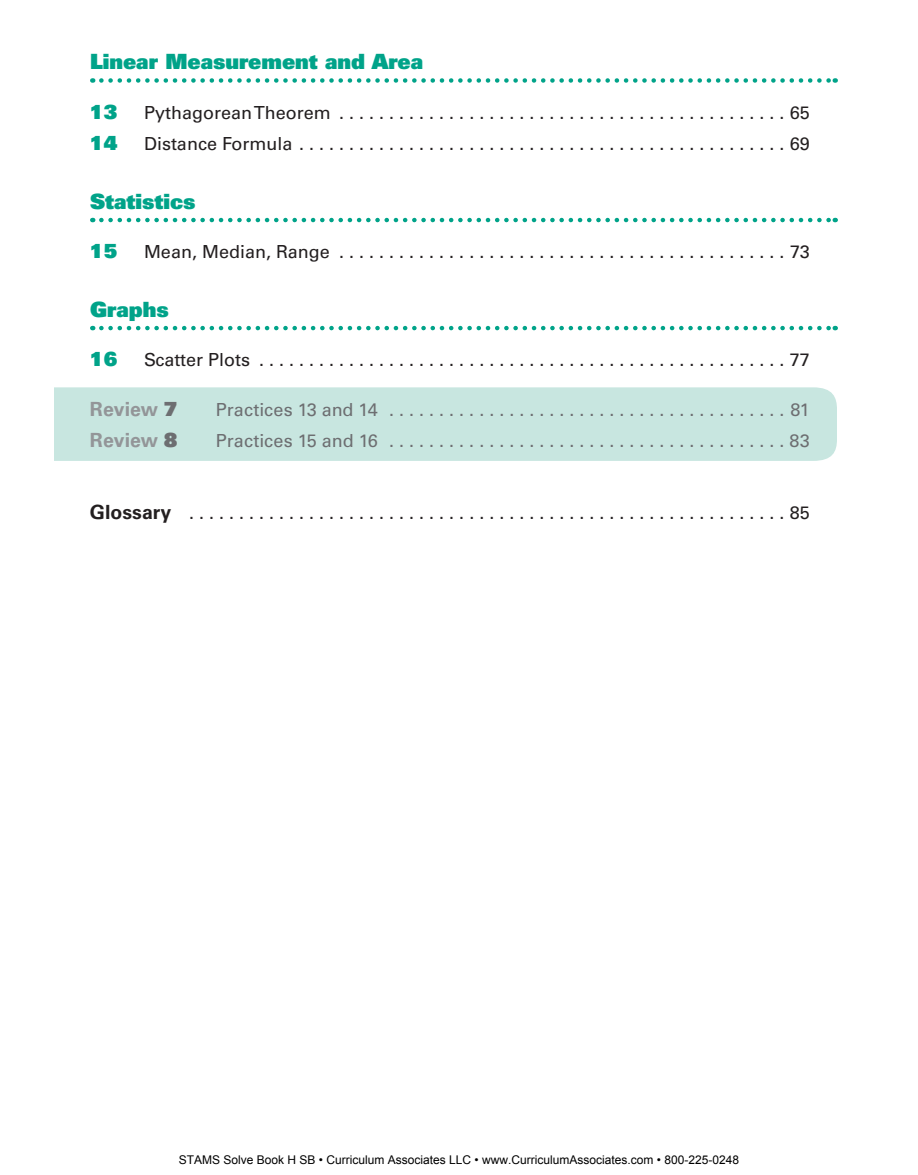
<style>
.page{position:relative;width:918px;height:1175px;background:#fff}
.page>*{position:absolute;margin:0;border:0;box-sizing:border-box;transform-origin:0 0}
.t1{font:21px "Univers LT Std X Black";color:#00a389}
.t2{font:700 19.5px "Univers LT Std";color:#939598}
.t3{font:19.5px "Univers LT Std X Black";color:#00a389}
.t4{font:18px "Univers LT Std";color:#231f20}
.t5{font:18px "Univers LT Std";color:#6d6e71}
.t6{font:12px "Arial";color:#000}
.s1{font-family:"Univers LT Std X Black";font-weight:400;color:#6d6e71}
.s2{font-weight:700;font-size:19.5px}
</style>
<div class="page">
<svg style="left:101px;top:78px;width:735px;height:5px"></svg>
<svg style="left:101px;top:218px;width:735px;height:4px"></svg>
<svg style="left:101px;top:326px;width:735px;height:4px"></svg>
<div style="left:54px;top:387px;width:783px;height:74px;background:#c8e6e0"></div>
<p class="t1" style="left:90px;top:48px;width:335px">Linear Measurement and Area</p>
<p class="t3" style="left:90px;top:99px;width:29px">13</p>
<p class="t4" style="left:144px;top:102px;width:667px">PythagoreanTheorem ..... ........................................65</p>
<p class="t3" style="left:90px;top:130px;width:29px">14</p>
<p class="t4" style="left:144px;top:133px;width:667px">DistanceFormula ..... ............................................69</p>
<p class="t1" style="left:90px;top:187px;width:107px">Statistics</p>
<p class="t3" style="left:90px;top:238px;width:29px">15</p>
<p class="t4" style="left:144px;top:241px;width:667px">Mean,Median,Range ..... ........................................73</p>
<p class="t1" style="left:90px;top:295px;width:80px">Graphs</p>
<p class="t3" style="left:90px;top:346px;width:29px">16</p>
<p class="t4" style="left:144px;top:349px;width:667px">ScatterPlots ..... ................................................77</p>
<p class="t2" style="left:90px;top:397px;width:89px">Review <span class="s1">7</span></p>
<p class="t5" style="left:216px;top:399px;width:595px">Practices13and14 ..... .................................. 81</p>
<p class="t2" style="left:90px;top:429px;width:89px">Review <span class="s1">8</span></p>
<p class="t5" style="left:216px;top:430px;width:596px">Practices15and16 ..... .................................. 83</p>
<p class="t4" style="left:90px;top:502px;width:722px"><span class="s2">Glossary</span> ............................................................85</p>
<p class="t6" style="left:179px;top:1152px;width:562px">STAMS Solve Book H SB • Curriculum Associates LLC • www.CurriculumAssociates.com • 800-225-0248</p>
</div>
